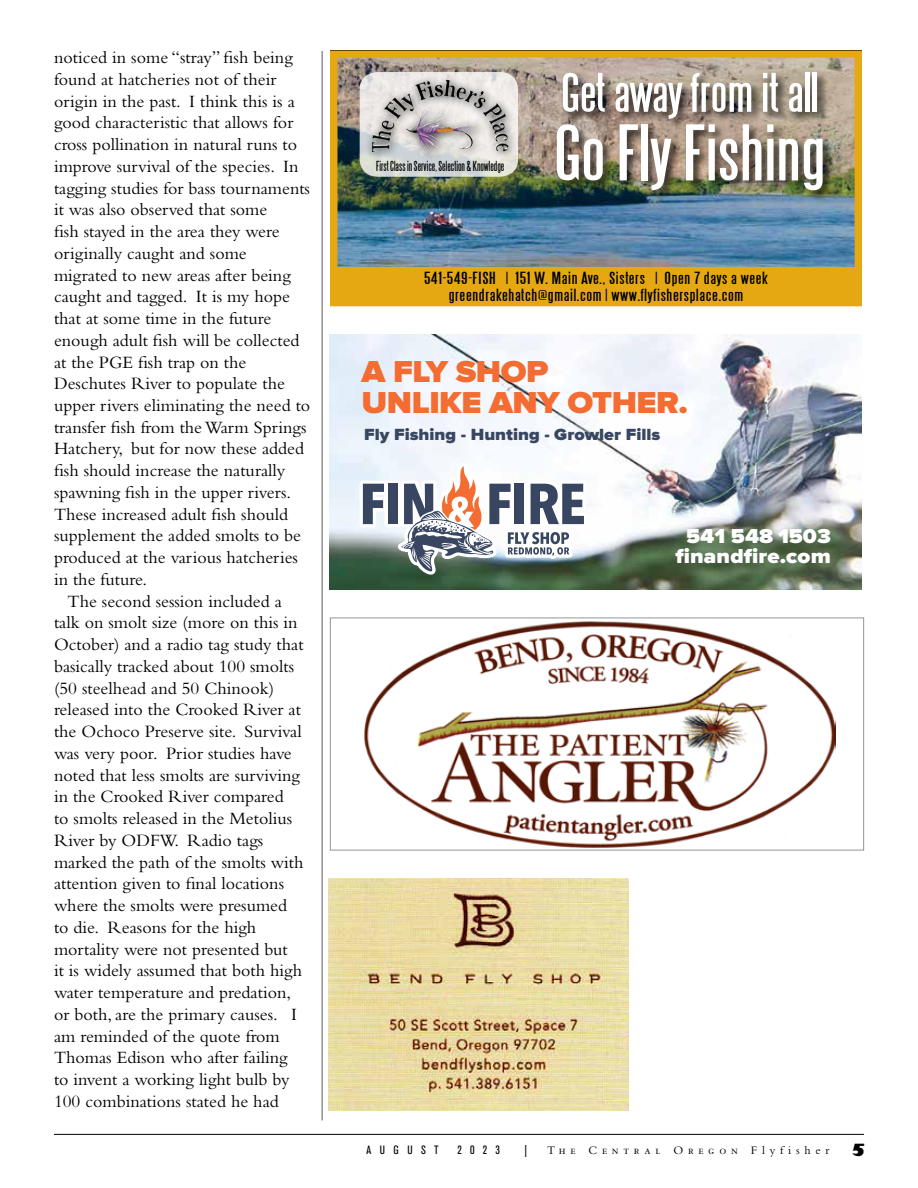
<style>
.page{position:relative;width:918px;height:1188px;background:#fff}
.page>*{position:absolute;margin:0;border:0;box-sizing:border-box;transform-origin:0 0}
.t1{font:70.05px "Steelfish";color:#fff;scale:1.29 1}
.t2{font:48.75px "Steelfish";color:#fff;scale:1.29 1}
.t3{font:900 31.5px/31px "Proxima Nova";letter-spacing:-.015em;color:#f36c31;scale:1.07 1}
.t4{font:900 20.85px/19.5px "Proxima Nova";letter-spacing:.005em;color:#fff;text-align:center;scale:1.07 1}
.t5{font:18px "Bembo Std";color:#000}
.t6{font:18px "Bembo Std";letter-spacing:-.045em;color:#000}
.t7{font:18px "Bembo Std";letter-spacing:.04em;color:#000}
.t8{font:900 16.8px "Proxima Nova";color:#394661;scale:1.07 1}
.t9{font:800 16.5px "Gill Sans Std";color:#000}
.t10{font:15.3px/16.8px "Steelfish";letter-spacing:.03em;color:#000;text-align:center;scale:1.4 1}
.t11{font:12.75px "Steelfish";color:#000}
.t12{font:12px "Bembo Std";letter-spacing:.4em;color:#000}
.t13{font:condensed 12px "Akzidenz Grotesk BE";letter-spacing:.69em;color:#000}
</style>
<div class="page">
<hr style="left:54px;top:1134px;width:810px;height:1px;background:#000">
<img style="left:330px;top:334px;width:532px;height:256px">
<svg style="left:360px;top:463px;width:227px;height:112px"></svg>
<img style="left:338px;top:59px;width:515px;height:208px">
<div style="left:330px;top:51px;width:531px;height:255px;border:7px solid #e5a812"></div>
<svg style="left:360px;top:72px;width:158px;height:105px;background:#d6d9d6"></svg>
<div style="left:364px;top:73px;width:154px;height:91px;background:#000;opacity:.75"></div>
<img style="left:415px;top:80px;width:40px;height:20px">
<div style="left:554px;top:71px;width:280px;height:130px;background:#000;opacity:.75"></div>
<div style="left:330px;top:267px;width:531px;height:39px;background:#e5a812"></div>
<img style="left:329px;top:878px;width:299px;height:232px">
<img style="left:365px;top:621px;width:470px;height:226px">
<div style="left:330px;top:618px;width:534px;height:232px;border:1px solid #939598"></div>
<hr style="left:322px;top:51px;width:1px;height:1070px;background:#58595b">
<p class="t5" style="left:54px;top:47px;width:240px">noticed in some “stray” fish being</p>
<p class="t5" style="left:54px;top:69px;width:224px">found at hatcheries not of their</p>
<p class="t5" style="left:54px;top:90px;width:242px">origin in the past. I think this is a</p>
<p class="t5" style="left:54px;top:112px;width:241px">good characteristic that allows for</p>
<p class="t5" style="left:54px;top:134px;width:245px">cross pollination in natural runs to</p>
<p class="t5" style="left:54px;top:156px;width:246px">improve survival of the species. In</p>
<p class="t5" style="left:54px;top:177px;width:258px">tagging studies for bass tournaments</p>
<p class="t5" style="left:54px;top:199px;width:215px">it was also observed that some</p>
<p class="t5" style="left:54px;top:221px;width:227px">fish stayed in the area they were</p>
<p class="t5" style="left:54px;top:243px;width:194px">originally caught and some</p>
<p class="t5" style="left:54px;top:264px;width:238px">migrated to new areas after being</p>
<p class="t5" style="left:54px;top:286px;width:237px">caught and tagged. It is my hope</p>
<p class="t5" style="left:54px;top:308px;width:219px">that at some time in the future</p>
<p class="t5" style="left:54px;top:330px;width:247px">enough adult fish will be collected</p>
<p class="t5" style="left:54px;top:351px;width:194px">at the PGE fish trap on the</p>
<p class="t5" style="left:54px;top:373px;width:233px">Deschutes River to populate the</p>
<p class="t5" style="left:54px;top:395px;width:258px">upper rivers eliminating the need to</p>
<p class="t6" style="left:54px;top:417px;width:254px">transfer fish from the Warm Springs</p>
<p class="t5" style="left:54px;top:438px;width:252px">Hatchery, but for now these added</p>
<p class="t5" style="left:54px;top:460px;width:233px">fish should increase the naturally</p>
<p class="t7" style="left:54px;top:482px;width:239px">spawning fish in the upper rivers.</p>
<p class="t5" style="left:54px;top:504px;width:236px">These increased adult fish should</p>
<p class="t5" style="left:54px;top:525px;width:248px">supplement the added smolts to be</p>
<p class="t5" style="left:54px;top:547px;width:246px">produced at the various hatcheries</p>
<p class="t5" style="left:54px;top:569px;width:95px">in the future.</p>
<p class="t5" style="left:68px;top:591px;width:216px">The second session included a</p>
<p class="t5" style="left:54px;top:612px;width:245px">talk on smolt size (more on this in</p>
<p class="t5" style="left:54px;top:634px;width:251px">October) and a radio tag study that</p>
<p class="t5" style="left:54px;top:656px;width:242px">basically tracked about 100 smolts</p>
<p class="t5" style="left:54px;top:678px;width:222px">(50 steelhead and 50 Chinook)</p>
<p class="t5" style="left:54px;top:699px;width:248px">released into the Crooked River at</p>
<p class="t5" style="left:54px;top:721px;width:249px">the Ochoco Preserve site. Survival</p>
<p class="t5" style="left:54px;top:743px;width:239px">was very poor. Prior studies have</p>
<p class="t5" style="left:54px;top:765px;width:248px">noted that less smolts are surviving</p>
<p class="t5" style="left:54px;top:786px;width:231px">in the Crooked River compared</p>
<p class="t5" style="left:54px;top:808px;width:240px">to smolts released in the Metolius</p>
<p class="t5" style="left:54px;top:830px;width:211px">River by ODFW. Radio tags</p>
<p class="t5" style="left:54px;top:851px;width:251px">marked the path of the smolts with</p>
<p class="t5" style="left:54px;top:873px;width:232px">attention given to final locations</p>
<p class="t5" style="left:54px;top:895px;width:235px">where the smolts were presumed</p>
<p class="t5" style="left:54px;top:917px;width:204px">to die. Reasons for the high</p>
<p class="t5" style="left:54px;top:938px;width:235px">mortality were not presented but</p>
<p class="t5" style="left:54px;top:960px;width:250px">it is widely assumed that both high</p>
<p class="t5" style="left:54px;top:982px;width:239px">water temperature and predation,</p>
<p class="t5" style="left:54px;top:1004px;width:245px">or both, are the primary causes. I</p>
<p class="t5" style="left:54px;top:1025px;width:225px">am reminded of the quote from</p>
<p class="t5" style="left:54px;top:1047px;width:235px">Thomas Edison who after failing</p>
<p class="t5" style="left:54px;top:1069px;width:237px">to invent a working light bulb by</p>
<p class="t5" style="left:54px;top:1091px;width:226px">100 combinations stated he had</p>
<p class="t11" style="left:376px;top:159px;width:130px">First Class in Service, Selection &amp; Knowledge</p>
<h2 class="t2" style="left:561px;top:67px;width:201px">Get away from it all</h2>
<h1 class="t1" style="left:554px;top:116px;width:212px">Go Fly Fishing</h1>
<p class="t10" style="left:424px;top:270px;width:247px">541-549-FISH | 151 W. Main Ave., Sisters | Open 7 days a week greendrakehatch@gmail.com | www.flyfishersplace.com</p>
<h3 class="t3" style="left:362px;top:357px;width:307px">A FLY SHOP<br>UNLIKE ANY OTHER.</h3>
<p class="t8" style="left:364px;top:424px;width:278px">Fly Fishing - Hunting - Growler Fills</p>
<p class="t4" style="left:675px;top:527px;width:147px">541 548 1503 finandfire.com</p>
<p class="t13" style="left:367px;top:1143px;width:74px">AUGUST</p>
<p class="t13" style="left:458px;top:1143px;width:44px">2023</p>
<p class="t13" style="left:525px;top:1143px;width:4px">|</p>
<p class="t12" style="left:547px;top:1144px;width:284px">The Central Oregon Flyfisher</p>
<p class="t9" style="left:851px;top:1139px;width:16px">5</p>
</div>
